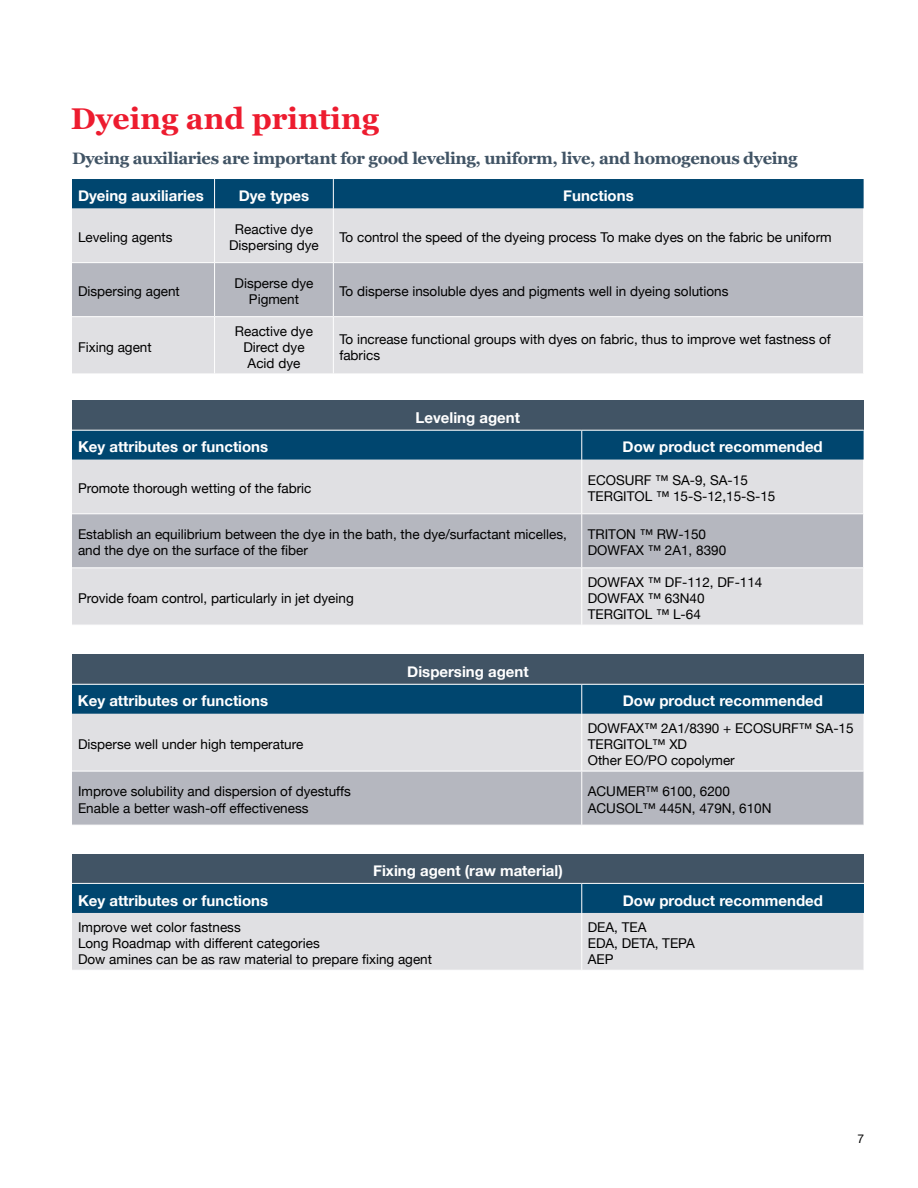
<style>
.page{position:relative;width:918px;height:1188px;background:#fff}
.page>*{position:absolute;margin:0;border:0;box-sizing:border-box;transform-origin:0 0}
.t1{font:700 30px "Georgia";color:#ed1c2f}
.t2{font:700 16.5px "Georgia";letter-spacing:-.025em;color:#415465}
.t3{font:700 15px "Helvetica Neue";color:#fff}
.t4{font:13.5px/16.2px "Helvetica Neue";color:#000}
.t5{font:12px "Helvetica Neue";color:#000}
</style>
<div class="page">
<div style="left:72px;top:179px;width:792px;height:30px;background:#00466f"></div>
<div style="left:72px;top:209px;width:791px;height:165px;background:#e0e0e3"></div>
<div style="left:72px;top:263px;width:791px;height:53px;background:#b5b7bf"></div>
<hr style="left:214px;top:209px;width:1px;height:53px;background:#fff">
<hr style="left:72px;top:262px;width:143px;height:1px;background:#fff">
<hr style="left:215px;top:262px;width:118px;height:1px;background:#fff">
<hr style="left:214px;top:263px;width:1px;height:53px;background:#fff">
<hr style="left:333px;top:262px;width:531px;height:1px;background:#fff">
<hr style="left:72px;top:316px;width:143px;height:1px;background:#fff">
<hr style="left:215px;top:316px;width:118px;height:1px;background:#fff">
<hr style="left:214px;top:317px;width:1px;height:57px;background:#fff">
<hr style="left:333px;top:316px;width:531px;height:1px;background:#fff">
<hr style="left:214px;top:179px;width:1px;height:30px;background:#fff">
<hr style="left:333px;top:179px;width:1px;height:30px;background:#fff">
<hr style="left:333px;top:209px;width:1px;height:53px;background:#fff">
<hr style="left:333px;top:263px;width:1px;height:53px;background:#fff">
<hr style="left:333px;top:317px;width:1px;height:57px;background:#fff">
<div style="left:72px;top:401px;width:792px;height:29px;background:#415465"></div>
<div style="left:72px;top:460px;width:791px;height:165px;background:#e0e0e3"></div>
<div style="left:72px;top:514px;width:791px;height:53px;background:#b5b7bf"></div>
<hr style="left:72px;top:513px;width:510px;height:1px;background:#fff">
<hr style="left:582px;top:513px;width:282px;height:1px;background:#fff">
<hr style="left:72px;top:567px;width:510px;height:1px;background:#fff">
<hr style="left:582px;top:567px;width:282px;height:1px;background:#fff">
<div style="left:72px;top:431px;width:792px;height:29px;background:#00466f"></div>
<hr style="left:581px;top:460px;width:1px;height:53px;background:#fff">
<hr style="left:581px;top:514px;width:1px;height:53px;background:#fff">
<hr style="left:581px;top:568px;width:1px;height:57px;background:#fff">
<div style="left:72px;top:655px;width:792px;height:29px;background:#415465"></div>
<div style="left:72px;top:714px;width:792px;height:57px;background:#e0e0e3"></div>
<div style="left:72px;top:772px;width:792px;height:53px;background:#b5b7bf"></div>
<div style="left:72px;top:685px;width:792px;height:29px;background:#00466f"></div>
<hr style="left:581px;top:714px;width:1px;height:57px;background:#fff">
<hr style="left:581px;top:771px;width:1px;height:54px;background:#fff">
<div style="left:72px;top:854px;width:792px;height:29px;background:#415465"></div>
<div style="left:72px;top:913px;width:792px;height:57px;background:#e0e0e3"></div>
<div style="left:72px;top:884px;width:792px;height:29px;background:#00466f"></div>
<hr style="left:581px;top:913px;width:1px;height:57px;background:#fff">
<h1 class="t1" style="left:71px;top:99px;width:310px">Dyeing and printing</h1>
<p class="t2" style="left:72px;top:148px;width:727px">Dyeing auxiliaries are important for good leveling, uniform, live, and homogenous dyeing</p>
<p class="t3" style="left:78px;top:184px;width:127px">Dyeing auxiliaries</p>
<p class="t3" style="left:239px;top:184px;width:72px">Dye types</p>
<p class="t3" style="left:563px;top:184px;width:72px">Functions</p>
<p class="t4" style="left:78px;top:230px;width:96px">Leveling agents</p>
<p class="t4" style="left:229px;top:222px;width:91px;text-align:center">Reactive dye<br>Dispersing dye</p>
<p class="t4" style="left:339px;top:230px;width:494px">To control the speed of the dyeing process To make dyes on the fabric be uniform</p>
<p class="t4" style="left:78px;top:284px;width:103px">Dispersing agent</p>
<p class="t4" style="left:235px;top:276px;width:80px;text-align:center">Disperse dye<br>Pigment</p>
<p class="t4" style="left:339px;top:284px;width:391px">To disperse insoluble dyes and pigments well in dyeing solutions</p>
<p class="t4" style="left:78px;top:340px;width:75px">Fixing agent</p>
<p class="t4" style="left:235px;top:323px;width:80px;text-align:center">Reactive dye<br>Direct dye<br>Acid dye</p>
<p class="t4" style="left:339px;top:332px;width:493px">To increase functional groups with dyes on fabric, thus to improve wet fastness of fabrics</p>
<p class="t3" style="left:416px;top:406px;width:106px">Leveling agent</p>
<p class="t3" style="left:78px;top:435px;width:192px">Key attributes or functions</p>
<p class="t3" style="left:623px;top:435px;width:202px">Dow product recommended</p>
<p class="t4" style="left:78px;top:481px;width:235px">Promote thorough wetting of the fabric</p>
<p class="t4" style="left:588px;top:473px;width:189px">ECOSURF ™ SA-9, SA-15<br>TERGITOL ™ 15-S-12,15-S-15</p>
<p class="t4" style="left:78px;top:527px;width:490px">Establish an equilibrium between the dye in the bath, the dye/surfactant micelles, and the dye on the surface of the fiber</p>
<p class="t4" style="left:588px;top:527px;width:140px">TRITON ™ RW-150<br>DOWFAX ™ 2A1, 8390</p>
<p class="t4" style="left:78px;top:591px;width:277px">Provide foam control, particularly in jet dyeing</p>
<p class="t4" style="left:588px;top:575px;width:176px">DOWFAX ™ DF-112, DF-114<br>DOWFAX ™ 63N40<br>TERGITOL ™ L-64</p>
<p class="t3" style="left:407px;top:660px;width:123px">Dispersing agent</p>
<p class="t3" style="left:78px;top:689px;width:192px">Key attributes or functions</p>
<p class="t3" style="left:623px;top:689px;width:202px">Dow product recommended</p>
<p class="t4" style="left:78px;top:737px;width:227px">Disperse well under high temperature</p>
<p class="t4" style="left:588px;top:721px;width:267px">DOWFAX™ 2A1/8390 + ECOSURF™ SA-15<br>TERGITOL™ XD<br>Other EO/PO copolymer</p>
<p class="t4" style="left:78px;top:784px;width:274px">Improve solubility and dispersion of dyestuffs<br>Enable a better wash-off effectiveness</p>
<p class="t4" style="left:588px;top:784px;width:185px">ACUMER™ 6100, 6200<br>ACUSOL™ 445N, 479N, 610N</p>
<p class="t3" style="left:373px;top:859px;width:191px">Fixing agent (raw material)</p>
<p class="t3" style="left:78px;top:888px;width:192px">Key attributes or functions</p>
<p class="t3" style="left:623px;top:888px;width:202px">Dow product recommended</p>
<p class="t4" style="left:78px;top:920px;width:356px">Improve wet color fastness<br>Long Roadmap with different categories<br>Dow amines can be as raw material to prepare fixing agent</p>
<p class="t4" style="left:588px;top:920px;width:109px">DEA, TEA<br>EDA, DETA, TEPA<br>AEP</p>
<p class="t5" style="left:858px;top:1130px;width:8px">7</p>
</div>
